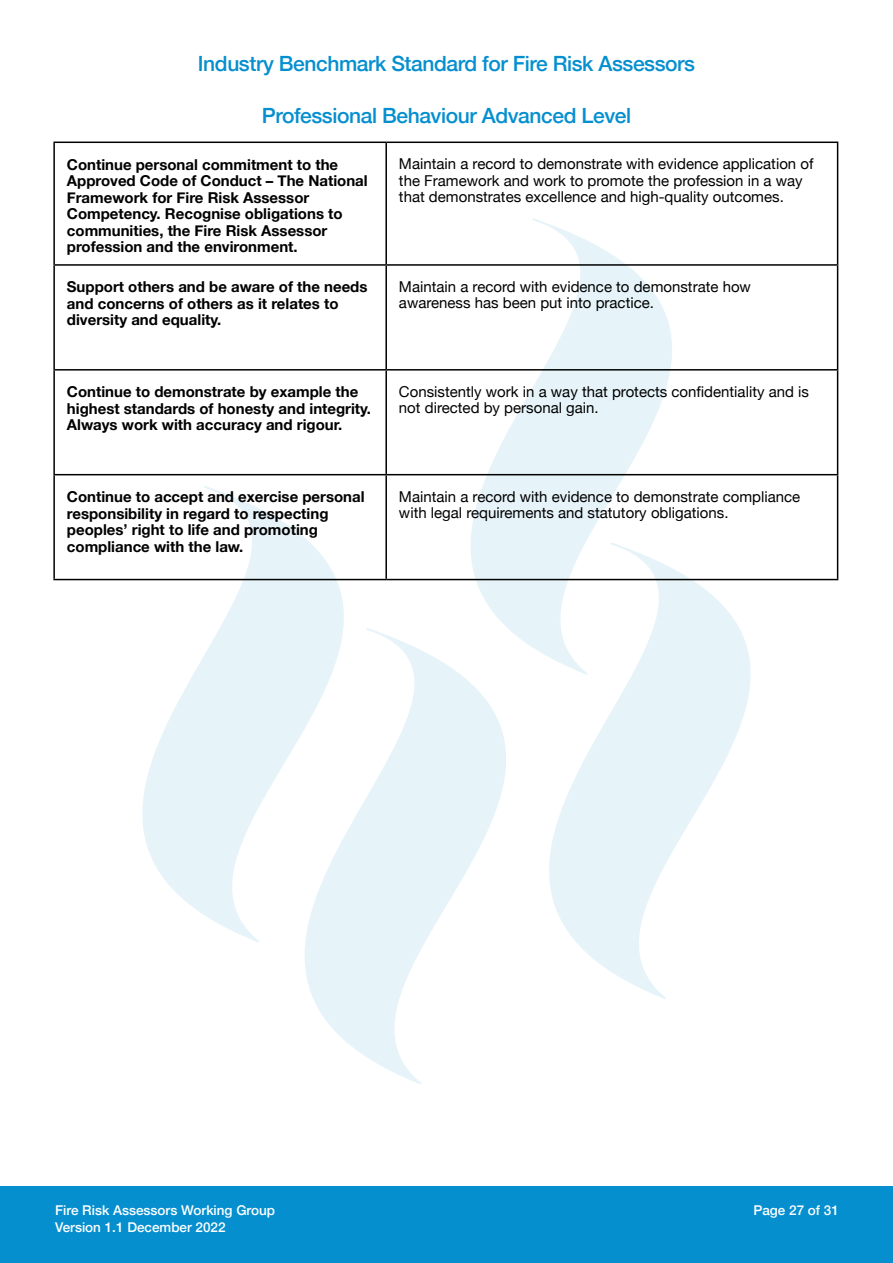
<style>
.page{position:relative;width:893px;height:1263px;background:#fff}
.page>*{position:absolute;margin:0;border:0;box-sizing:border-box;transform-origin:0 0}
.t1{font:500 21px "Helvetica Neue";letter-spacing:-.02em;color:#068fcf}
.t2{font:700 15px/16.5px "Helvetica Neue";color:#000}
.t3{font:15px/16.5px "Helvetica Neue";color:#000}
.t4{font:500 13.5px/16.2px "Helvetica Neue";color:#fff}
</style>
<div class="page">
<div style="left:0;top:1186px;width:893px;height:77px;background:#068fcf"></div>
<svg style="left:272px;top:218px;width:480px;height:324px"></svg>
<svg style="left:141px;top:485px;width:409px;height:142px"></svg>
<svg style="left:142px;top:627px;width:280px;height:457px"></svg>
<svg style="left:350px;top:542px;width:402px;height:458px"></svg>
<hr style="left:53px;top:142px;width:333px;height:1px;background:#000">
<hr style="left:53px;top:143px;width:2px;height:121px;background:#000">
<hr style="left:386px;top:142px;width:452px;height:1px;background:#000">
<hr style="left:385px;top:143px;width:2px;height:121px;background:#000">
<hr style="left:837px;top:143px;width:1px;height:121px;background:#000">
<hr style="left:53px;top:264px;width:333px;height:2px;background:#000">
<hr style="left:53px;top:266px;width:2px;height:103px;background:#000">
<hr style="left:386px;top:264px;width:452px;height:2px;background:#000">
<hr style="left:385px;top:266px;width:2px;height:103px;background:#000">
<hr style="left:837px;top:266px;width:1px;height:103px;background:#000">
<hr style="left:53px;top:369px;width:333px;height:2px;background:#000">
<hr style="left:53px;top:371px;width:2px;height:103px;background:#000">
<hr style="left:386px;top:369px;width:452px;height:2px;background:#000">
<hr style="left:385px;top:371px;width:2px;height:103px;background:#000">
<hr style="left:837px;top:371px;width:1px;height:103px;background:#000">
<hr style="left:53px;top:474px;width:333px;height:1px;background:#000">
<hr style="left:53px;top:475px;width:2px;height:104px;background:#000">
<hr style="left:386px;top:474px;width:452px;height:1px;background:#000">
<hr style="left:385px;top:475px;width:2px;height:104px;background:#000">
<hr style="left:837px;top:475px;width:1px;height:104px;background:#000">
<hr style="left:53px;top:579px;width:333px;height:1px;background:#000">
<hr style="left:386px;top:579px;width:452px;height:1px;background:#000">
<h1 class="t1" style="left:198px;top:46px;width:499px">Industry Benchmark Standard for Fire Risk Assessors</h1>
<h1 class="t1" style="left:262px;top:98px;width:371px">Professional Behaviour Advanced Level</h1>
<p class="t2" style="left:67px;top:156px;width:302px">Continue personal commitment to the Approved Code of Conduct – The National Framework for Fire Risk Assessor Competency. Recognise obligations to communities, the Fire Risk Assessor profession and the environment.</p>
<p class="t3" style="left:399px;top:157px;width:416px">Maintain a record to demonstrate with evidence application of the Framework and work to promote the profession in a way that demonstrates excellence and high-quality outcomes.</p>
<p class="t2" style="left:67px;top:279px;width:302px">Support others and be aware of the needs and concerns of others as it relates to diversity and equality.</p>
<p class="t3" style="left:399px;top:279px;width:354px">Maintain a record with evidence to demonstrate how awareness has been put into practice.</p>
<p class="t2" style="left:67px;top:384px;width:306px">Continue to demonstrate by example the highest standards of honesty and integrity.<br>Always work with accuracy and rigour.</p>
<p class="t3" style="left:399px;top:384px;width:412px">Consistently work in a way that protects confidentiality and is not directed by personal gain.</p>
<p class="t2" style="left:67px;top:489px;width:299px">Continue to accept and exercise personal responsibility in regard to respecting peoples’ right to life and promoting compliance with the law.</p>
<p class="t3" style="left:399px;top:489px;width:403px">Maintain a record with evidence to demonstrate compliance with legal requirements and statutory obligations.</p>
<p class="t4" style="left:55px;top:1201px;width:221px">Fire Risk Assessors Working Group<br>Version 1.1 December 2022</p>
<p class="t4" style="left:753px;top:1201px;width:87px">Page 27 of 31</p>
</div>
